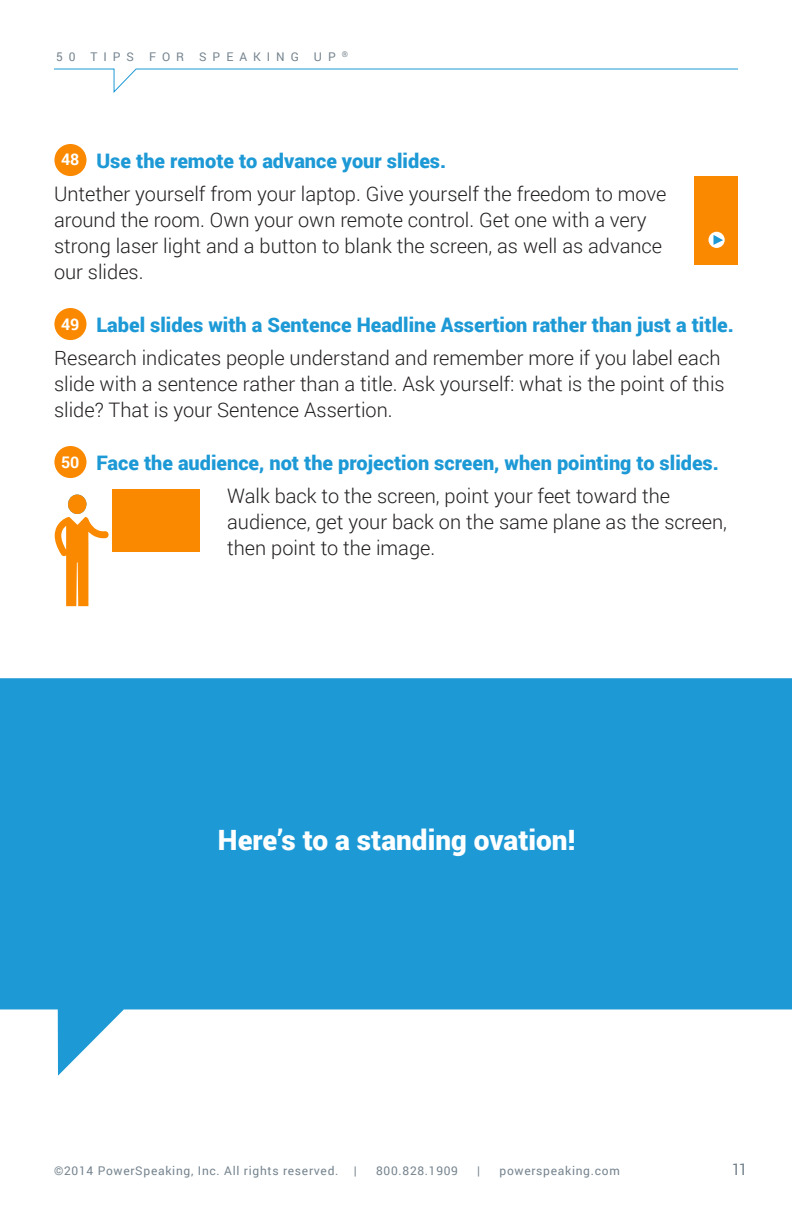
<style>
.page{position:relative;width:792px;height:1224px;background:#fff}
.page>*{position:absolute;margin:0;border:0;box-sizing:border-box;transform-origin:0 0}
.Body{font:900 28px "Roboto";color:#fff}
.Body-2{font:300 20px/26px "Roboto";color:#231f20}
.Body-3{font:900 20px "Roboto";color:#1d99d6}
.t1{font:700 16px "Roboto";color:#fff}
.t2{font:16px "Roboto";color:#76848f}
.t3{font:12px "Roboto";letter-spacing:.06em;color:#76848f}
.t4{font:12px "Roboto";letter-spacing:.5em;color:#76848f}
</style>
<div class="page">
<svg style="left:54px;top:68px;width:684px;height:25px"></svg>
<div style="left:54px;top:144px;width:33px;height:32px;background:#fa8900;border-radius:50%"></div>
<div style="left:54px;top:308px;width:33px;height:32px;background:#fa8900;border-radius:50%"></div>
<div style="left:54px;top:446px;width:33px;height:32px;background:#fa8900;border-radius:50%"></div>
<svg style="left:0;top:678px;width:792px;height:398px;fill:#1d99d6"></svg>
<div style="left:113px;top:490px;width:87px;height:62px;background:#fa8900"></div>
<svg style="left:55px;top:494px;width:54px;height:112px"></svg>
<div style="left:695px;top:176px;width:43px;height:88px;background:#fa8900"></div>
<div style="left:709px;top:232px;width:16px;height:16px;background:#fff;border-radius:50%"></div>
<svg style="left:713px;top:235px;width:10px;height:10px"></svg>
<p class="t4" style="left:56px;top:48px;width:294px">50 TIPS FOR SPEAKING UP <sup>®</sup></p>
<p class="t1" style="left:61px;top:148px;width:20px">48</p>
<p class="Body-3" style="left:96px;top:146px;width:351px">Use the remote to advance your slides.</p>
<p class="Body-2" style="left:54px;top:180px;width:614px">Untether yourself from your laptop. Give yourself the freedom to move around the room. Own your own remote control. Get one with a very strong laser light and a button to blank the screen, as well as advance our slides.</p>
<p class="t1" style="left:61px;top:313px;width:20px">49</p>
<p class="Body-3" style="left:96px;top:310px;width:639px">Label slides with a Sentence Headline Assertion rather than just a title.</p>
<p class="Body-2" style="left:54px;top:344px;width:672px">Research indicates people understand and remember more if you label each slide with a sentence rather than a title. Ask yourself: what is the point of this slide? That is your Sentence Assertion.</p>
<p class="t1" style="left:61px;top:451px;width:20px">50</p>
<p class="Body-3" style="left:96px;top:448px;width:624px">Face the audience, not the projection screen, when pointing to slides.</p>
<p class="Body-2" style="left:227px;top:482px;width:501px">Walk back to the screen, point your feet toward the audience, get your back on the same plane as the screen, then point to the image.</p>
<p class="Body" style="left:218px;top:820px;width:359px">Here’s to a standing ovation!</p>
<p class="t3" style="left:54px;top:1162px;width:286px">©2014 PowerSpeaking, Inc. All rights reserved.</p>
<p class="t3" style="left:354px;top:1162px;width:4px">|</p>
<p class="t3" style="left:376px;top:1162px;width:83px">800.828.1909</p>
<p class="t3" style="left:477px;top:1162px;width:4px">|</p>
<p class="t3" style="left:499px;top:1162px;width:122px">powerspeaking.com</p>
<p class="t2" style="left:732px;top:1158px;width:18px">11</p>
</div>
